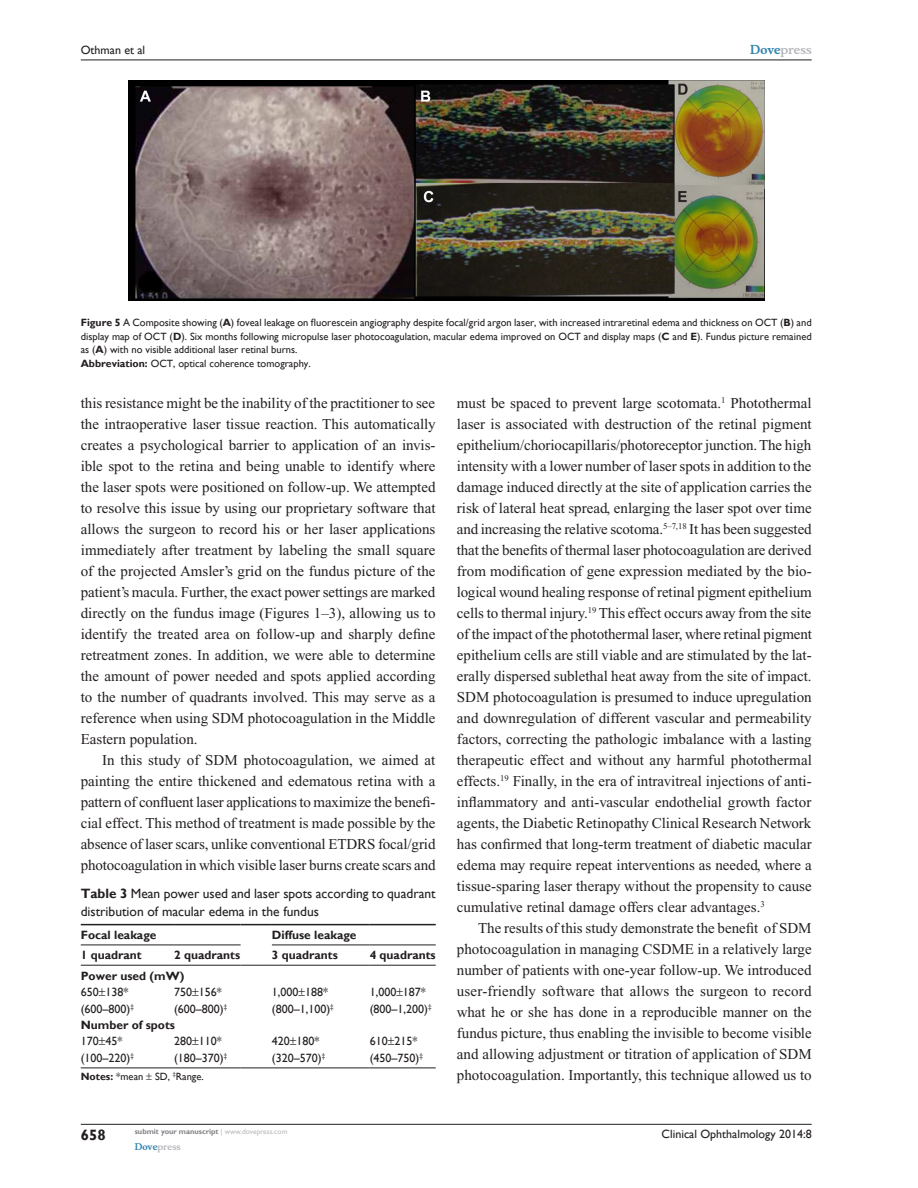
<style>
.page{position:relative;width:918px;height:1188px;background:#fff}
.page>*{position:absolute;margin:0;border:0;box-sizing:border-box;transform-origin:0 0}
.Tx{font:15px/21px "Times New Roman";color:#231f20;text-align:justify}
.t1{font:700 15px "Gill Sans";color:#231f20}
.TN_TT{font:13.5px/18px "Gill Sans";color:#231f20}
.TB{font:12px/16.5px "Gill Sans";color:#231f20}
.TCH{font:700 12px "Gill Sans";color:#231f20}
.TB-2{font:700 12px "Gill Sans";color:#231f20}
.t2{font:700 12px "Musee";color:#b8b9bc}
.FC{font:10.5px/13.5px "Gill Sans";color:#231f20;text-align:justify}
.TSNRI{font:10.5px "Gill Sans";color:#231f20}
.t3{font:700 9px "Musee";color:#b8b9bc}
.t4{font:700 7.5px "Gill Sans";color:#808285}
.s1{color:#3485ae}
.s2{font-weight:700}
.s3{font-weight:400;color:#b8b9bc}
</style>
<div class="page">
<hr style="left:81px;top:1124px;width:731px;height:1px;background:#231f20">
<hr style="left:81px;top:60px;width:731px;height:1px;background:#231f20">
<img style="left:128px;top:81px;width:636px;height:220px">
<hr style="left:81px;top:945px;width:93px;height:1px;background:#231f20">
<hr style="left:174px;top:945px;width:67px;height:1px;background:#231f20">
<hr style="left:272px;top:945px;width:98px;height:1px;background:#231f20">
<hr style="left:370px;top:945px;width:66px;height:1px;background:#231f20">
<hr style="left:81px;top:965px;width:93px;height:1px;background:#231f20">
<hr style="left:174px;top:965px;width:67px;height:1px;background:#231f20">
<hr style="left:241px;top:965px;width:31px;height:1px;background:#231f20">
<hr style="left:272px;top:965px;width:98px;height:1px;background:#231f20">
<hr style="left:370px;top:965px;width:66px;height:1px;background:#231f20">
<hr style="left:81px;top:924px;width:93px;height:1px;background:#231f20">
<hr style="left:174px;top:924px;width:67px;height:1px;background:#231f20">
<hr style="left:241px;top:924px;width:31px;height:1px;background:#231f20">
<hr style="left:272px;top:924px;width:98px;height:1px;background:#231f20">
<hr style="left:370px;top:924px;width:66px;height:1px;background:#231f20">
<hr style="left:81px;top:1068px;width:93px;height:1px;background:#231f20">
<hr style="left:174px;top:1068px;width:67px;height:1px;background:#231f20">
<hr style="left:241px;top:1068px;width:31px;height:1px;background:#231f20">
<hr style="left:272px;top:1068px;width:98px;height:1px;background:#231f20">
<hr style="left:370px;top:1068px;width:66px;height:1px;background:#231f20">
<p class="TB" style="left:81px;top:42px;width:66px">Othman et al</p>
<p class="t2" style="left:750px;top:43px;width:63px"><span class="s1">Dove</span>press</p>
<p class="FC" style="left:81px;top:316px;width:732px"><span class="s2">Figure 5</span> A Composite showing (<span class="s2">A</span>) foveal leakage on fluorescein angiography despite focal/grid argon laser, with increased intraretinal edema and thickness on OCT (<span class="s2">B</span>) and display map of OCT (<span class="s2">D</span>). Six months following micropulse laser photocoagulation, macular edema improved on OCT and display maps (<span class="s2">C</span> and <span class="s2">E</span>). Fundus picture remained as (<span class="s2">A</span>) with no visible additional laser retinal burns.</p>
<p class="FC" style="left:81px;top:356px;width:232px"><span class="s2">Abbreviation:</span> OCT, optical coherence tomography.</p>
<p class="Tx" style="left:81px;top:392px;width:356px">this resistance might be the inability of the practitioner to see the intraoperative laser tissue reaction. This automatically creates a psychological barrier to application of an invis&shy;ible spot to the retina and being unable to identify where the laser spots were positioned on follow-up. We attempted to resolve this issue by using our proprietary software that allows the surgeon to record his or her laser applications immediately after treatment by labeling the small square of the projected Amsler’s grid on the fundus picture of the patient’s macula. Further, the exact power settings are marked directly on the fundus image (Figures 1–3), allowing us to identify the treated area on follow-up and sharply define retreatment zones. In addition, we were able to determine the amount of power needed and spots applied according to the number of quadrants involved. This may serve as a reference when using SDM photocoagulation in the Middle Eastern population.</p>
<p class="Tx" style="left:81px;top:749px;width:356px;text-indent:21px">In this study of SDM photocoagulation, we aimed at painting the entire thickened and edematous retina with a pattern of confluent laser applications to maximize the benefi&shy;cial effect. This method of treatment is made possible by the absence of laser scars, unlike conventional ETDRS focal/grid photocoagulation in which visible laser burns create scars and</p>
<p class="TN_TT" style="left:81px;top:884px;width:356px"><span class="s2">Table 3</span> Mean power used and laser spots according to quadrant distribution of macular edema in the fundus</p>
<p class="TCH" style="left:81px;top:928px;width:77px">Focal leakage</p>
<p class="TCH" style="left:272px;top:928px;width:86px">Diffuse leakage</p>
<p class="TCH" style="left:81px;top:948px;width:62px">1 quadrant</p>
<p class="TCH" style="left:174px;top:948px;width:68px">2 quadrants</p>
<p class="TCH" style="left:272px;top:948px;width:68px">3 quadrants</p>
<p class="TCH" style="left:370px;top:948px;width:68px">4 quadrants</p>
<p class="TB-2" style="left:81px;top:968px;width:105px">Power used (mW)</p>
<p class="TB" style="left:81px;top:984px;width:55px">650 138* (600–800)<sup>‡</sup></p>
<p class="TB" style="left:174px;top:984px;width:55px">750 156* (600–800)<sup>‡</sup></p>
<p class="TB" style="left:272px;top:984px;width:63px">1,000 188* (800–1,100)<sup>‡</sup></p>
<p class="TB" style="left:370px;top:984px;width:63px">1,000 187* (800–1,200)<sup>‡</sup></p>
<p class="TB-2" style="left:81px;top:1017px;width:96px">Number of spots</p>
<p class="TB" style="left:81px;top:1033px;width:55px">170 45* (100–220)<sup>‡</sup></p>
<p class="TB" style="left:174px;top:1033px;width:55px">280 110* (180–370)<sup>‡</sup></p>
<p class="TB" style="left:272px;top:1033px;width:55px">420 180* (320–570)<sup>‡</sup></p>
<p class="TB" style="left:370px;top:1033px;width:55px">610 215* (450–750)<sup>‡</sup></p>
<p class="TSNRI" style="left:81px;top:1070px;width:125px"><span class="s2">Notes:</span> *mean SD, <sup>‡</sup>Range.</p>
<p class="Tx" style="left:457px;top:392px;width:357px">must be spaced to prevent large scotomata.<sup>1</sup> Photothermal laser is associated with destruction of the retinal pigment epithelium/choriocapillaris/photoreceptor junction. The high intensity with a lower number of laser spots in addition to the damage induced directly at the site of application carries the risk of lateral heat spread, enlarging the laser spot over time and increasing the relative scotoma.<sup>5–7,18</sup> It has been suggested that the benefits of thermal laser photocoagulation are derived from modification of gene expression mediated by the bio&shy;logical wound healing response of retinal pigment epithelium cells to thermal injury.<sup>19</sup> This effect occurs away from the site of the impact of the photothermal laser, where retinal pigment epithelium cells are still viable and are stimulated by the lat&shy;erally dispersed sublethal heat away from the site of impact.<br>SDM photocoagulation is presumed to induce upregulation and downregulation of different vascular and permeability factors, correcting the pathologic imbalance with a lasting therapeutic effect and without any harmful photothermal effects.<sup>19</sup> Finally, in the era of intravitreal injections of anti&shy;inflammatory and anti-vascular endothelial growth factor agents, the Diabetic Retinopathy Clinical Research Network has confirmed that long-term treatment of diabetic macular edema may require repeat interventions as needed, where a tissue-sparing laser therapy without the propensity to cause cumulative retinal damage offers clear advantages.<sup>3</sup></p>
<p class="Tx" style="left:457px;top:917px;width:356px;text-indent:21px">The results of this study demonstrate the benefit of SDM photocoagulation in managing CSDME in a relatively large number of patients with one-year follow-up. We introduced user-friendly software that allows the surgeon to record what he or she has done in a reproducible manner on the fundus picture, thus enabling the invisible to become visible and allowing adjustment or titration of application of SDM photocoagulation. Importantly, this technique allowed us to</p>
<p class="t1" style="left:81px;top:1126px;width:26px">658</p>
<p class="t4" style="left:135px;top:1127px;width:154px">submit your manuscript <span class="s3">| www.dovepress.com</span></p>
<p class="t3" style="left:135px;top:1141px;width:48px"><span class="s1">Dove</span>press</p>
<p class="TB" style="left:662px;top:1126px;width:152px">Clinical Ophthalmology 2014:8</p>
</div>
